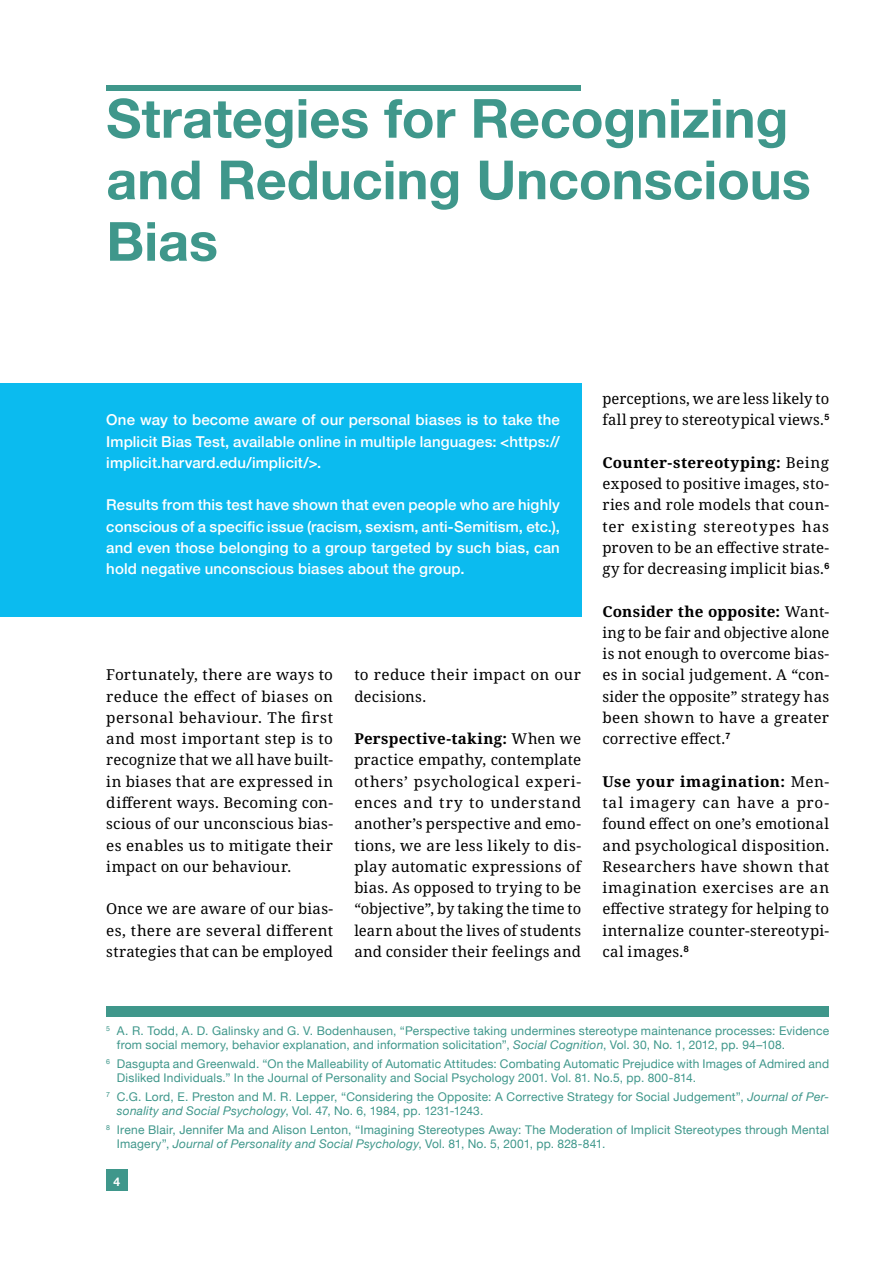
<style>
.page{position:relative;width:893px;height:1263px;background:#fff}
.page>*{position:absolute;margin:0;border:0;box-sizing:border-box;transform-origin:0 0}
.t1{font:700 54px/61.5px "Helvetica Neue";letter-spacing:-.005em;color:#3f978b}
.t2{font:15px/21.3px "Noto Serif";letter-spacing:.01em;color:#000;text-align:justify}
.t3{font:500 15px/21.3px "Helvetica Neue";letter-spacing:.01em;color:#fff;text-align:justify}
.t4{font:12px/14.4px "Helvetica Neue";letter-spacing:.015em;color:#3f978b}
.t5{font:700 12px "Helvetica Neue";color:#fff}
.s1{font-weight:700}
.s2{font-style:italic}
</style>
<div class="page">
<div style="left:106px;top:1169px;width:22px;height:22px;background:#3f978b"></div>
<div style="left:106px;top:1006px;width:723px;height:11px;background:#3f978b"></div>
<div style="left:106px;top:85px;width:475px;height:5px;background:#3f978b"></div>
<div style="left:0;top:383px;width:581px;height:234px;background:#0bbbef"></div>
<h1 class="t1" style="left:106px;top:89px;width:706px">Strategies for Recognizing and Reducing Unconscious<br>Bias</h1>
<p class="t3" style="left:106px;top:408px;width:455px">One way to become aware of our personal biases is to take the Implicit Bias Test, available online in multiple languages: &lt;https:// implicit.harvard.edu/implicit/&gt;.</p>
<p class="t3" style="left:106px;top:493px;width:455px">Results from this test have shown that even people who are highly conscious of a specific issue (racism, sexism, anti-Semitism, etc.), and even those belonging to a group targeted by such bias, can hold negative unconscious biases about the group.</p>
<p class="t2" style="left:106px;top:665px;width:228px">Fortunately, there are ways to reduce the effect of biases on personal behaviour. The first and most important step is to recognize that we all have built&shy;in biases that are expressed in different ways. Becoming con&shy;scious of our unconscious bias&shy;es enables us to mitigate their impact on our behaviour.</p>
<p class="t2" style="left:106px;top:899px;width:228px">Once we are aware of our bias&shy;es, there are several different strategies that can be employed</p>
<p class="t2" style="left:354px;top:665px;width:228px">to reduce their impact on our decisions.</p>
<p class="t2" style="left:354px;top:729px;width:228px"><span class="s1">Perspective-taking:</span> When we practice empathy, contemplate others’ psychological experi&shy;ences and try to understand another’s perspective and emo&shy;tions, we are less likely to dis&shy;play automatic expressions of bias. As opposed to trying to be “objective”, by taking the time to learn about the lives of students and consider their feelings and</p>
<p class="t2" style="left:602px;top:388px;width:228px">perceptions, we are less likely to fall prey to stereotypical views.<sup>5</sup></p>
<p class="t2" style="left:602px;top:452px;width:228px"><span class="s1">Counter-stereotyping:</span> Being exposed to positive images, sto&shy;ries and role models that coun&shy;ter existing stereotypes has proven to be an effective strate&shy;gy for decreasing implicit bias.<sup>6</sup></p>
<p class="t2" style="left:602px;top:601px;width:228px"><span class="s1">Consider the opposite:</span> Want&shy;ing to be fair and objective alone is not enough to overcome bias&shy;es in social judgement. A “con&shy;sider the opposite” strategy has been shown to have a greater corrective effect.<sup>7</sup></p>
<p class="t2" style="left:602px;top:771px;width:228px"><span class="s1">Use your imagination:</span> Men&shy;tal imagery can have a pro&shy;found effect on one’s emotional and psychological disposition.<br>Researchers have shown that imagination exercises are an effective strategy for helping to internalize counter-stereotypi&shy;cal images.<sup>8</sup></p>
<p class="t4" style="left:117px;top:1024px;width:714px;text-indent:-11px"><sup>5</sup> A. R. Todd, A. D. Galinsky and G. V. Bodenhausen, “Perspective taking undermines stereotype maintenance processes: Evidence from social memory, behavior explanation, and information solicitation”, <span class="s2">Social Cognition</span>, Vol. 30, No. 1, 2012, pp. 94–108.</p>
<p class="t4" style="left:117px;top:1057px;width:714px;text-indent:-11px"><sup>6</sup> Dasgupta and Greenwald. “On the Malleability of Automatic Attitudes: Combating Automatic Prejudice with Images of Admired and<br>Disliked Individuals.” In the Journal of Personality and Social Psychology 2001. Vol. 81. No.5, pp. 800-814.</p>
<p class="t4" style="left:117px;top:1090px;width:714px;text-indent:-11px"><sup>7</sup> C.G. Lord, E. Preston and M. R. Lepper, “Considering the Opposite: A Corrective Strategy for Social Judgement”, <span class="s2">Journal of Per&shy;sonality and Social Psychology</span>, Vol. 47, No. 6, 1984, pp. 1231-1243.</p>
<p class="t4" style="left:117px;top:1123px;width:714px;text-indent:-11px"><sup>8</sup> Irene Blair, Jennifer Ma and Alison Lenton, “Imagining Stereotypes Away: The Moderation of Implicit Stereotypes through Mental<br>Imagery”, <span class="s2">Journal of Personality and Social Psychology</span>, Vol. 81, No. 5, 2001, pp. 828-841.</p>
<p class="t5" style="left:114px;top:1172px;width:8px">4</p>
</div>
